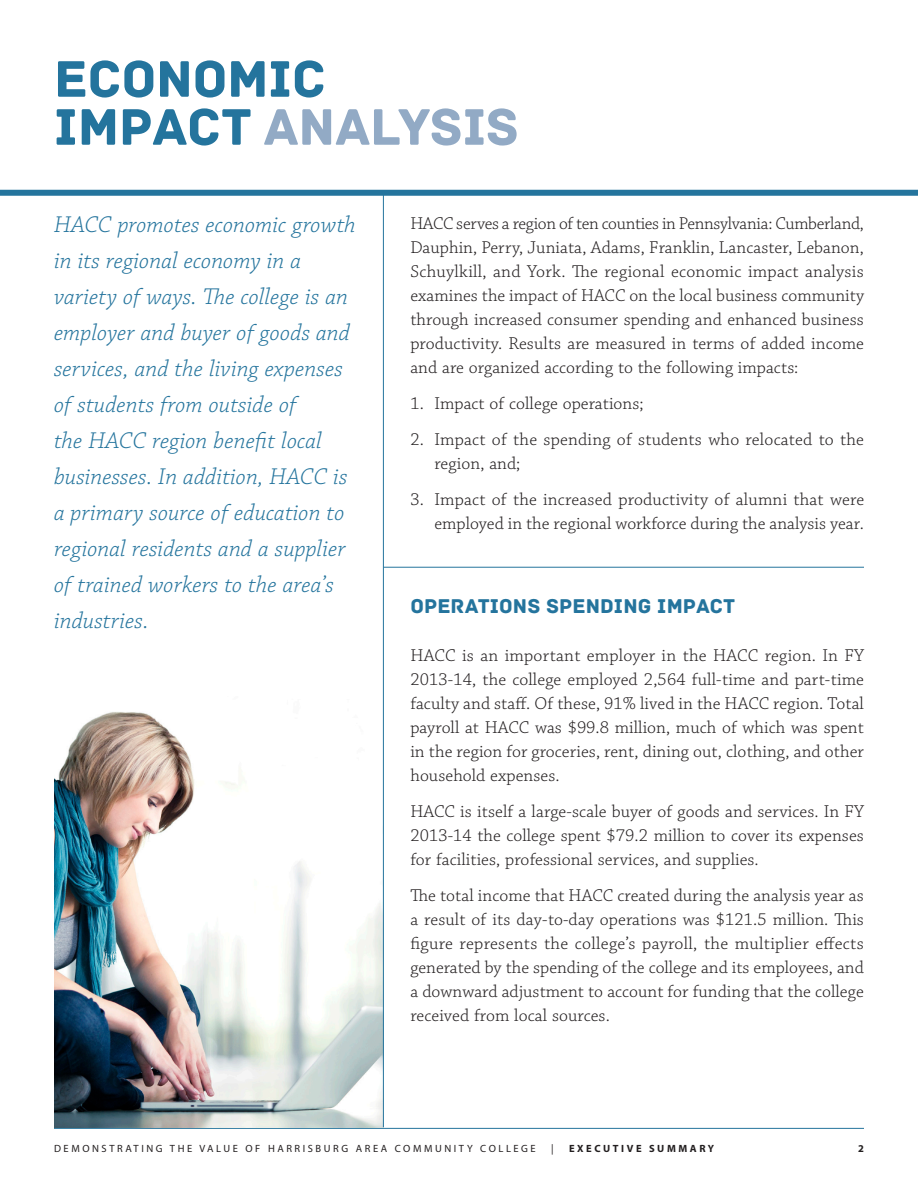
<style>
.page{position:relative;width:918px;height:1188px;background:#fff}
.page>*{position:absolute;margin:0;border:0;box-sizing:border-box;transform-origin:0 0}
.Heading_1{font:54px/48px "Archive";letter-spacing:-.005em;color:#24749d}
.Big_Paragraph{font:italic 300 24px/36px "Chaparral Pro";letter-spacing:.005em;color:#24749d}
.Heading_2{font:21px "Archive";letter-spacing:.005em;color:#24749d}
.t1{font:300 18px/24px "Chaparral Pro";letter-spacing:.005em;color:#231f20;text-align:justify}
.t2{font:10.5px "Myriad Pro";letter-spacing:.245em;color:#231f20}
.t3{font:700 10.5px "Myriad Pro";letter-spacing:.245em;color:#231f20}
.s1{color:#92aac5}
</style>
<div class="page">
<hr style="left:54px;top:1128px;width:810px;height:1px;background:#24749d">
<img style="left:54px;top:696px;width:330px;height:432px">
<hr style="left:383px;top:567px;width:481px;height:1px;background:#24749d">
<div style="left:0;top:190px;width:918px;height:6px;background:#24749d"></div>
<hr style="left:383px;top:192px;width:1px;height:935px;background:#24749d">
<p class="Heading_1" style="left:54px;top:56px;width:466px">ECONOMIC<br>IMPACT <span class="s1">ANALYSIS</span></p>
<p class="Big_Paragraph" style="left:54px;top:207px;width:303px">HACC promotes economic growth in its regional economy in a variety of ways. The college is an employer and buyer of goods and services, and the living expenses of students from outside of<br>the HACC region benefit local businesses. In addition, HACC is a primary source of education to regional residents and a supplier of trained workers to the area’s industries.</p>
<p class="t1" style="left:410px;top:212px;width:455px">HACC serves a region of ten counties in Pennsylvania: Cumberland, Dauphin, Perry, Juniata, Adams, Franklin, Lancaster, Lebanon, Schuylkill, and York. The regional economic impact analysis examines the impact of HACC on the local business community through increased consumer spending and enhanced business productivity. Results are measured in terms of added income and are organized according to the following impacts:</p>
<p class="t1" style="left:410px;top:392px;width:235px">1. Impact of college operations;</p>
<p class="t1" style="left:434px;top:428px;width:431px;text-indent:-24px">2. Impact of the spending of students who relocated to the region, and;</p>
<p class="t1" style="left:410px;top:488px;width:455px;text-align:right">3. Impact of the increased productivity of alumni that were employed in the regional workforce during the analysis year.</p>
<p class="Heading_2" style="left:410px;top:593px;width:326px">OPERATIONS SPENDING IMPACT</p>
<p class="t1" style="left:410px;top:644px;width:455px">HACC is an important employer in the HACC region. In FY 2013-14, the college employed 2,564 full-time and part-time faculty and staff. Of these, 91% lived in the HACC region. Total payroll at HACC was $99.8 million, much of which was spent in the region for groceries, rent, dining out, clothing, and other household expenses.</p>
<p class="t1" style="left:410px;top:800px;width:455px">HACC is itself a large-scale buyer of goods and services. In FY 2013-14 the college spent $79.2 million to cover its expenses for facilities, professional services, and supplies.</p>
<p class="t1" style="left:410px;top:884px;width:455px">The total income that HACC created during the analysis year as a result of its day-to-day operations was $121.5 million. This figure represents the college’s payroll, the multiplier effects generated by the spending of the college and its employees, and a downward adjustment to account for funding that the college received from local sources.</p>
<p class="t2" style="left:54px;top:1142px;width:483px">DEMONSTRATING THE VALUE OF HARRISBURG AREA COMMUNITY COLLEGE</p>
<p class="t2" style="left:551px;top:1142px;width:4px">|</p>
<p class="t3" style="left:569px;top:1142px;width:147px">EXECUTIVE SUMMARY</p>
<p class="t3" style="left:858px;top:1142px;width:7px">2</p>
</div>
